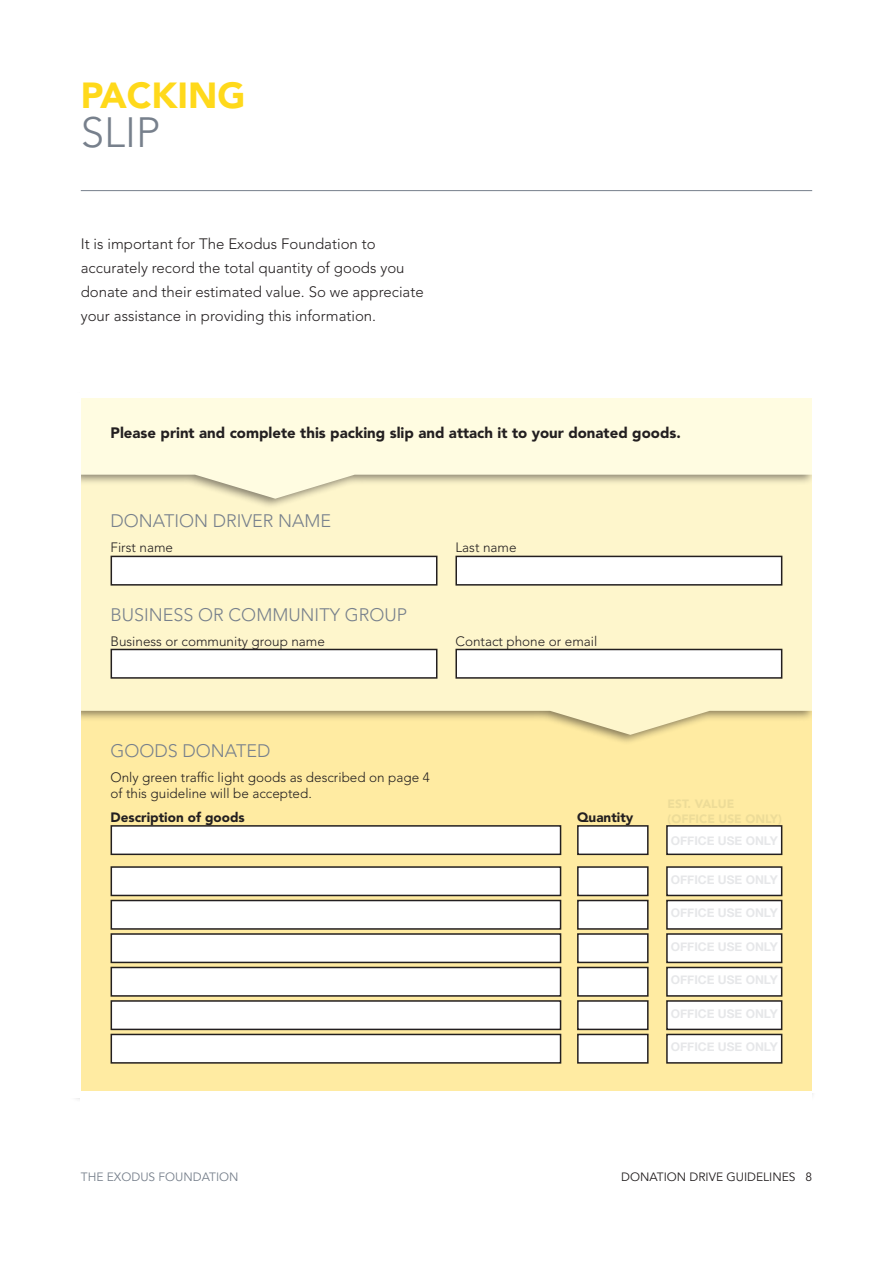
<style>
.page{position:relative;width:893px;height:1263px;background:#fff}
.page>*{position:absolute;margin:0;border:0;box-sizing:border-box;transform-origin:0 0}
.t1{font:300 42px "Avenir LT Std";color:#77808c}
.t2{font:900 36px "Avenir LT Std";color:#ffd91b}
.F2{font:300 18px "Avenir LT Std";color:#77808c}
.t3{font:300 15px/24px "Avenir LT Std";color:#231f20}
.B3{font:900 15px "Avenir LT Std";color:#231f20}
.F1{font:300 13.5px/16.2px "Avenir LT Std";color:#231f20}
.B2{font:900 13.5px "Avenir LT Std";color:#231f20}
.t4{font:700 12px "Helvetica Neue";color:#e6e7e9}
.t5{font:12px "Avenir LT Std";color:#231f20}
.t6{font:12px "Avenir LT Std";color:#77808c}
</style>
<div class="page">
<hr style="left:81px;top:190px;width:731px;height:1px;background:#77808c">
<div style="left:81px;top:704px;width:731px;height:388px;background:#ffeba2"></div>
<svg style="left:81px;top:509px;width:731px;height:226px;background:#faf1c4"></svg>
<div style="left:111px;top:556px;width:326px;height:29px;background:#fff"></div>
<div style="left:111px;top:556px;width:326px;height:30px;border:2px solid #231f20"></div>
<div style="left:456px;top:556px;width:326px;height:29px;background:#fff"></div>
<div style="left:455px;top:556px;width:327px;height:30px;border:2px solid #231f20"></div>
<div style="left:68px;top:391px;width:748px;height:118px;background:#fef6cc"></div>
<svg style="left:81px;top:398px;width:731px;height:101px;background:#faf6d9"></svg>
<div style="left:111px;top:649px;width:326px;height:29px;background:#fff"></div>
<div style="left:111px;top:649px;width:326px;height:30px;border:2px solid #231f20"></div>
<div style="left:456px;top:649px;width:326px;height:29px;background:#fff"></div>
<div style="left:455px;top:649px;width:327px;height:30px;border:2px solid #231f20"></div>
<div style="left:111px;top:826px;width:450px;height:28px;background:#fff"></div>
<div style="left:111px;top:825px;width:450px;height:30px;border:2px solid #231f20"></div>
<div style="left:578px;top:826px;width:70px;height:28px;background:#fff"></div>
<div style="left:577px;top:825px;width:72px;height:30px;border:2px solid #231f20"></div>
<div style="left:667px;top:826px;width:115px;height:28px;background:#fff"></div>
<div style="left:666px;top:825px;width:116px;height:30px;border:2px solid #231f20"></div>
<div style="left:111px;top:867px;width:450px;height:28px;background:#fff"></div>
<div style="left:111px;top:866px;width:450px;height:30px;border:2px solid #231f20"></div>
<div style="left:578px;top:867px;width:70px;height:28px;background:#fff"></div>
<div style="left:577px;top:866px;width:72px;height:30px;border:2px solid #231f20"></div>
<div style="left:667px;top:867px;width:115px;height:28px;background:#fff"></div>
<div style="left:666px;top:866px;width:116px;height:30px;border:2px solid #231f20"></div>
<div style="left:111px;top:900px;width:450px;height:29px;background:#fff"></div>
<div style="left:111px;top:900px;width:450px;height:30px;border:2px solid #231f20"></div>
<div style="left:578px;top:900px;width:70px;height:29px;background:#fff"></div>
<div style="left:577px;top:900px;width:72px;height:30px;border:2px solid #231f20"></div>
<div style="left:667px;top:900px;width:115px;height:29px;background:#fff"></div>
<div style="left:666px;top:900px;width:116px;height:30px;border:2px solid #231f20"></div>
<div style="left:111px;top:934px;width:450px;height:28px;background:#fff"></div>
<div style="left:111px;top:933px;width:450px;height:30px;border:2px solid #231f20"></div>
<div style="left:578px;top:934px;width:70px;height:28px;background:#fff"></div>
<div style="left:577px;top:933px;width:72px;height:30px;border:2px solid #231f20"></div>
<div style="left:667px;top:934px;width:115px;height:28px;background:#fff"></div>
<div style="left:666px;top:933px;width:116px;height:30px;border:2px solid #231f20"></div>
<div style="left:111px;top:967px;width:450px;height:29px;background:#fff"></div>
<div style="left:111px;top:967px;width:450px;height:30px;border:2px solid #231f20"></div>
<div style="left:578px;top:967px;width:70px;height:29px;background:#fff"></div>
<div style="left:577px;top:967px;width:72px;height:30px;border:2px solid #231f20"></div>
<div style="left:667px;top:967px;width:115px;height:29px;background:#fff"></div>
<div style="left:666px;top:967px;width:116px;height:30px;border:2px solid #231f20"></div>
<div style="left:111px;top:1001px;width:450px;height:28px;background:#fff"></div>
<div style="left:111px;top:1000px;width:450px;height:30px;border:2px solid #231f20"></div>
<div style="left:578px;top:1001px;width:70px;height:28px;background:#fff"></div>
<div style="left:577px;top:1000px;width:72px;height:30px;border:2px solid #231f20"></div>
<div style="left:667px;top:1001px;width:115px;height:28px;background:#fff"></div>
<div style="left:666px;top:1000px;width:116px;height:30px;border:2px solid #231f20"></div>
<div style="left:111px;top:1034px;width:450px;height:29px;background:#fff"></div>
<div style="left:111px;top:1034px;width:450px;height:30px;border:2px solid #231f20"></div>
<div style="left:578px;top:1034px;width:70px;height:29px;background:#fff"></div>
<div style="left:577px;top:1034px;width:72px;height:30px;border:2px solid #231f20"></div>
<div style="left:667px;top:1034px;width:115px;height:29px;background:#fff"></div>
<div style="left:666px;top:1034px;width:116px;height:30px;border:2px solid #231f20"></div>
<div style="left:57px;top:393px;width:24px;height:705px;background:#fff"></div>
<div style="left:81px;top:384px;width:731px;height:14px;background:#fff"></div>
<div style="left:812px;top:388px;width:24px;height:705px;background:#fff"></div>
<div style="left:81px;top:1091px;width:731px;height:14px;background:#fff"></div>
<h1 class="t2" style="left:81px;top:74px;width:166px">PACKING</h1>
<h1 class="t1" style="left:81px;top:108px;width:81px">SLIP</h1>
<p class="t3" style="left:81px;top:232px;width:344px">It is important for The Exodus Foundation to accurately record the total quantity of goods you donate and their estimated value. So we appreciate your assistance in providing this information.</p>
<p class="B3" style="left:111px;top:423px;width:572px">Please print and complete this packing slip and attach it to your donated goods.</p>
<p class="F2" style="left:111px;top:511px;width:222px">DONATION DRIVER NAME</p>
<p class="F1" style="left:111px;top:539px;width:64px">First name</p>
<p class="F1" style="left:455px;top:539px;width:63px">Last name</p>
<p class="F2" style="left:111px;top:604px;width:298px">BUSINESS OR COMMUNITY GROUP</p>
<p class="F1" style="left:111px;top:633px;width:216px">Business or community group name</p>
<p class="F1" style="left:455px;top:633px;width:143px">Contact phone or email</p>
<p class="F2" style="left:111px;top:740px;width:161px">GOODS DONATED</p>
<p class="F1" style="left:111px;top:769px;width:321px">Only green traffic light goods as described on page 4 of this guideline will be accepted.</p>
<p class="B2" style="left:111px;top:809px;width:136px">Description of goods</p>
<p class="B2" style="left:577px;top:809px;width:58px">Quantity</p>
<p class="t4" style="left:671px;top:831px;width:108px">OFFICE USE ONLY</p>
<p class="t4" style="left:671px;top:870px;width:108px">OFFICE USE ONLY</p>
<p class="t4" style="left:671px;top:904px;width:108px">OFFICE USE ONLY</p>
<p class="t4" style="left:671px;top:937px;width:108px">OFFICE USE ONLY</p>
<p class="t4" style="left:671px;top:971px;width:108px">OFFICE USE ONLY</p>
<p class="t4" style="left:671px;top:1004px;width:108px">OFFICE USE ONLY</p>
<p class="t4" style="left:671px;top:1038px;width:108px">OFFICE USE ONLY</p>
<p class="t6" style="left:81px;top:1169px;width:159px">THE EXODUS FOUNDATION</p>
<p class="t5" style="left:621px;top:1169px;width:193px">DONATION DRIVE GUIDELINES 8</p>
</div>
